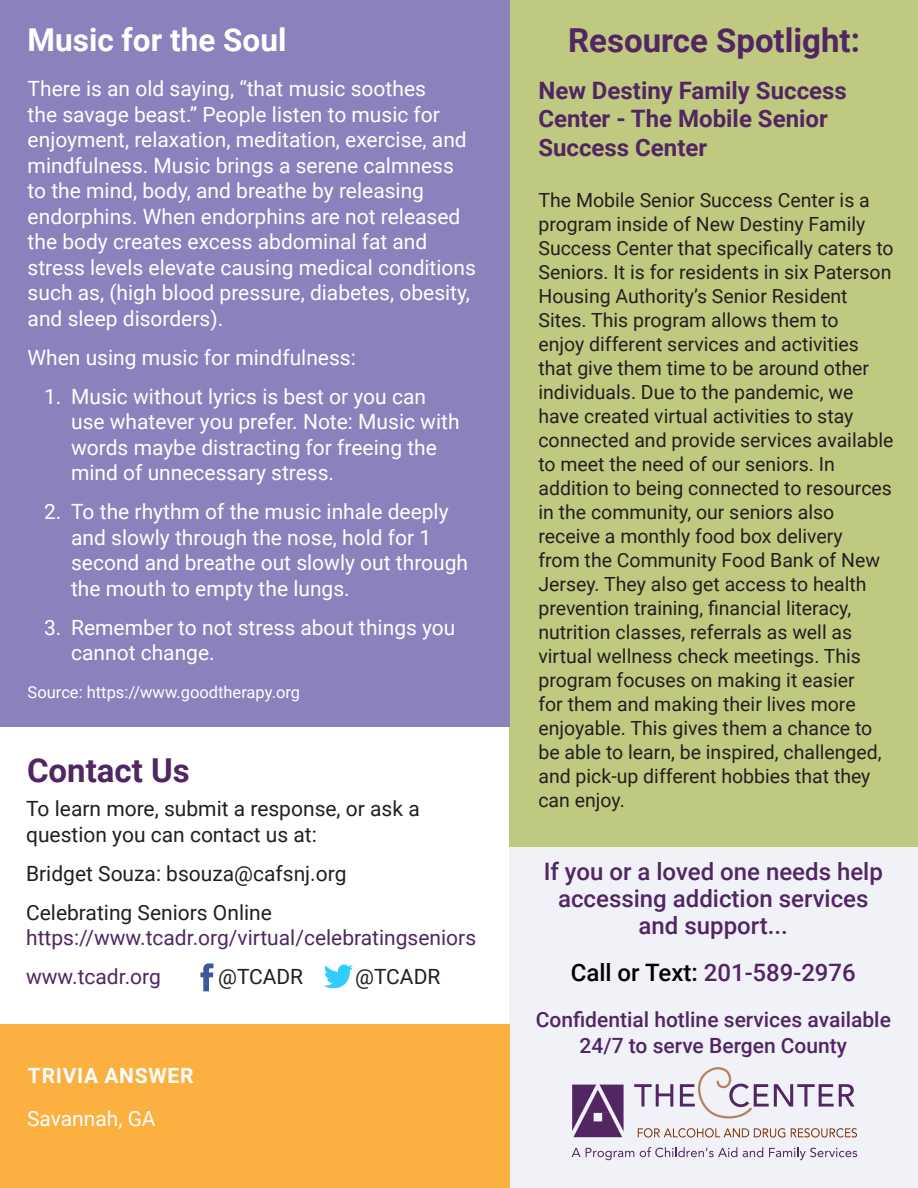
<style>
.page{position:relative;width:918px;height:1188px;background:#fff}
.page>*{position:absolute;margin:0;border:0;box-sizing:border-box;transform-origin:0 0}
.body{font:700 33px "Roboto";color:#512662}
.sources{font:700 31.5px "Roboto";color:#fff}
.sub_title{font:500 24px/27px "Roboto";color:#512662;text-align:center}
.body-2{font:700 24px/28.5px "Roboto";color:#512662}
.body-3{font:21px/25.5px "Roboto";color:#fff}
.body-4{font:21px/25.5px "Roboto";color:#231f20}
.body-5{font:21px/25.5px "Roboto";color:#512662}
.sub_title-2{font:500 21px/25.5px "Roboto";color:#512662;text-align:center}
.body-6{font:700 21px "Roboto";letter-spacing:.035em;color:#fff}
.body-7{font:19.5px/24px "Roboto";color:#231f20}
.sources_bullets{font:16.5px "Roboto";color:#fff}
.s1{color:#231f20}
.s2{color:#000}
</style>
<div class="page">
<div style="left:509px;top:833px;width:409px;height:355px;background:#f1f1f8"></div>
<div style="left:509px;top:0;width:409px;height:847px;background:#bfc97f"></div>
<div style="left:0;top:0;width:509px;height:727px;background:#8c81bd"></div>
<div style="left:0;top:1024px;width:509px;height:164px;background:#fbb03f"></div>
<svg style="left:200px;top:963px;width:13px;height:28px"></svg>
<svg style="left:324px;top:965px;width:29px;height:24px"></svg>
<svg style="left:572px;top:1148px;width:62px;height:12px"></svg>
<svg style="left:640px;top:1147px;width:97px;height:10px"></svg>
<svg style="left:743px;top:1147px;width:20px;height:10px"></svg>
<svg style="left:769px;top:1147px;width:88px;height:13px"></svg>
<svg style="left:638px;top:1128px;width:147px;height:10px"></svg>
<svg style="left:791px;top:1128px;width:66px;height:10px"></svg>
<svg style="left:572px;top:1085px;width:52px;height:52px;background:#704d7f"></svg>
<svg style="left:634px;top:1084px;width:39px;height:23px"></svg>
<svg style="left:680px;top:1067px;width:175px;height:52px"></svg>
<p class="sources" style="left:28px;top:17px;width:260px">Music for the Soul</p>
<p class="body-3" style="left:28px;top:75px;width:450px">There is an old saying, “that music soothes<br>the savage beast.” People listen to music for enjoyment, relaxation, meditation, exercise, and mindfulness. Music brings a serene calmness to the mind, body, and breathe by releasing endorphins. When endorphins are not released the body creates excess abdominal fat and stress levels elevate causing medical conditions such as, (high blood pressure, diabetes, obesity, and sleep disorders).</p>
<p class="body-3" style="left:28px;top:344px;width:330px">When using music for mindfulness:</p>
<p class="body-3" style="left:71px;top:383px;width:390px;text-indent:-27px">1. Music without lyrics is best or you can use whatever you prefer. Note: Music with words maybe distracting for freeing the mind of unnecessary stress.</p>
<p class="body-3" style="left:71px;top:498px;width:398px;text-indent:-27px">2. To the rhythm of the music inhale deeply and slowly through the nose, hold for 1 second and breathe out slowly out through the mouth to empty the lungs.</p>
<p class="body-3" style="left:71px;top:614px;width:386px;text-indent:-27px">3. Remember to not stress about things you cannot change.</p>
<p class="sources_bullets" style="left:28px;top:680px;width:274px">Source: https://www.goodtherapy.org</p>
<p class="body" style="left:27px;top:747px;width:164px">Contact Us</p>
<p class="body-4" style="left:26px;top:795px;width:395px">To learn more, submit a response, or ask a question you can contact us at:</p>
<p class="body-4" style="left:26px;top:860px;width:322px">Bridget Souza: bsouza@cafsnj.org</p>
<p class="body-5" style="left:26px;top:899px;width:452px"><span class="s1">Celebrating Seniors Online </span>https://www.tcadr.org/virtual/celebratingseniors</p>
<p class="body-5" style="left:26px;top:963px;width:136px">www.tcadr.org</p>
<p class="body-4" style="left:218px;top:963px;width:87px">@TCADR</p>
<p class="body-4" style="left:355px;top:963px;width:87px">@TCADR</p>
<p class="body-6" style="left:28px;top:1061px;width:167px">TRIVIA ANSWER</p>
<p class="body-3" style="left:27px;top:1105px;width:130px">Savannah, GA</p>
<p class="body" style="left:568px;top:17px;width:293px">Resource Spotlight:</p>
<p class="body-2" style="left:538px;top:75px;width:310px">New Destiny Family Success<br>Center - The Mobile Senior<br>Success Center</p>
<p class="body-7" style="left:538px;top:187px;width:357px">The Mobile Senior Success Center is a program inside of New Destiny Family Success Center that specifically caters to Seniors. It is for residents in six Paterson Housing Authority’s Senior Resident Sites. This program allows them to<br>enjoy different services and activities that give them time to be around other individuals. Due to the pandemic, we have created virtual activities to stay connected and provide services available to meet the need of our seniors. In addition to being connected to resources in the community, our seniors also receive a monthly food box delivery<br>from the Community Food Bank of New Jersey. They also get access to health prevention training, financial literacy, nutrition classes, referrals as well as virtual wellness check meetings. This program focuses on making it easier<br>for them and making their lives more enjoyable. This gives them a chance to be able to learn, be inspired, challenged, and pick-up different hobbies that they can enjoy.</p>
<p class="sub_title" style="left:544px;top:857px;width:341px">If you or a loved one needs help accessing addiction services and support...</p>
<p class="sub_title" style="left:571px;top:958px;width:287px"><span class="s2">Call or Text:</span> 201-589-2976</p>
<p class="sub_title-2" style="left:536px;top:1006px;width:357px">Confidential hotline services available<br>24/7 to serve Bergen County</p>
</div>
